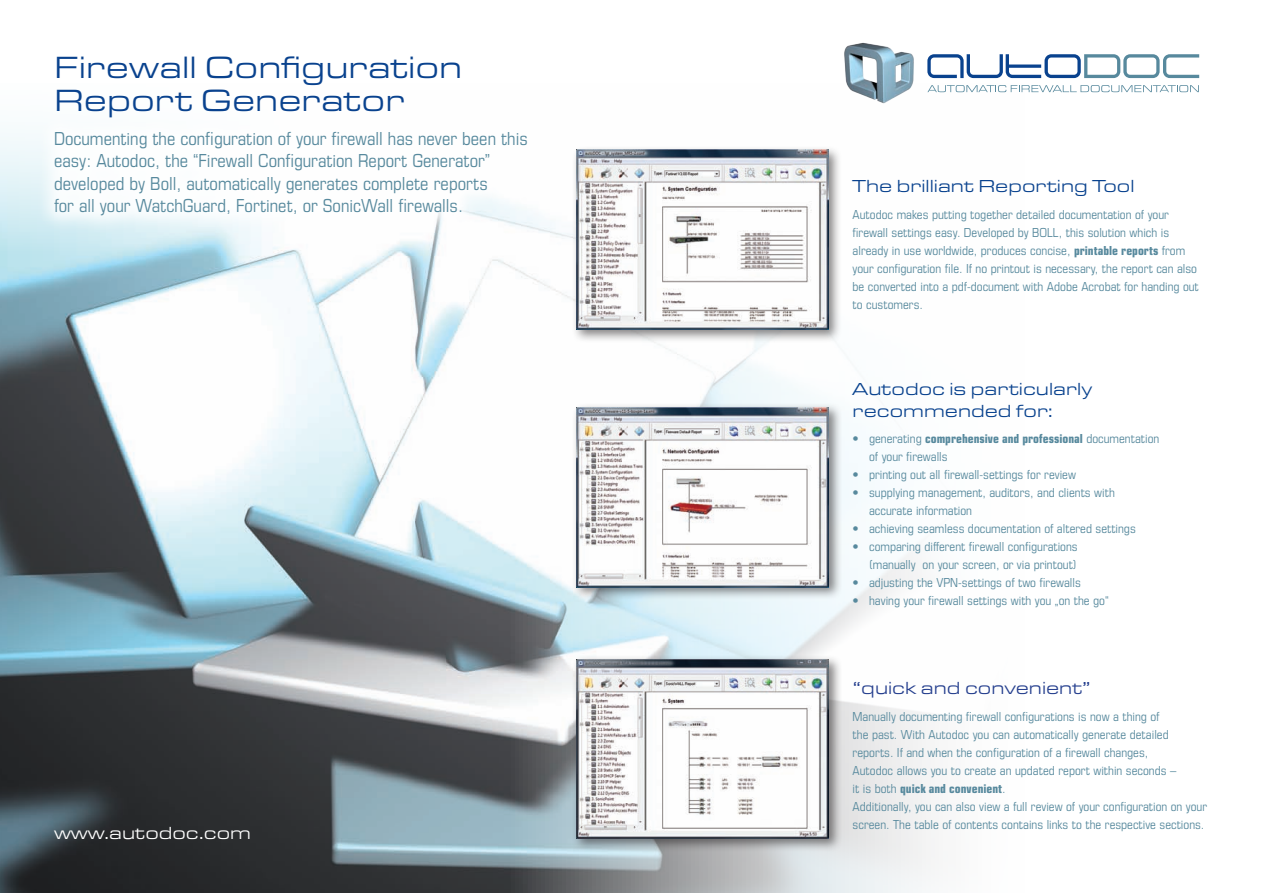
<style>
.page{position:relative;width:1263px;height:893px;background:#fff}
.page>*{position:absolute;margin:0;border:0;box-sizing:border-box;transform-origin:0 0}
.t1{font:31.8px/33px "Eurostile Ext";color:#09428e}
.t2{font:19.5px/22.5px "Eurostile Con";color:#57899d}
.t3{font:18px/21.6px "Eurostile Ext";color:#09428e}
.t4{font:18px "Eurostile Ext";color:#253f8e}
.t5{font:18px "Eurostile Ext";color:#fff}
.t6{font:13.5px/18px "Eurostile Con";color:#57899d}
.t7{font:13.5px "Eurostile Con Hea";color:#57899d}
.s1{font-family:"Eurostile Con Hea"}
.s2{font-family:"Eurostile Con"}
</style>
<div class="page">
<img style="left:0;top:341px;width:935px;height:552px">
<svg style="left:0;top:78px;width:1117px;height:263px"></svg>
<div style="left:571px;top:145px;width:271px;height:198px;background:#231f20;opacity:.55"></div>
<img style="left:576px;top:150px;width:253px;height:179px">
<div style="left:572px;top:403px;width:270px;height:198px;background:#231f20;opacity:.55"></div>
<img style="left:576px;top:408px;width:253px;height:179px">
<div style="left:572px;top:655px;width:270px;height:197px;background:#231f20;opacity:.55"></div>
<img style="left:576px;top:659px;width:253px;height:180px">
<div style="left:35px;top:112px;width:511px;height:123px;background:#fff"></div>
<img style="left:842px;top:42px;width:78px;height:64px">
<svg style="left:927px;top:85px;width:272px;height:7px"></svg>
<svg style="left:927px;top:54px;width:272px;height:24px"></svg>
<h1 class="t1" style="left:54px;top:51px;width:410px">Firewall Configuration<br>Report Generator</h1>
<p class="t2" style="left:54px;top:127px;width:475px">Documenting the configuration of your firewall has never been this easy: Autodoc, the “Firewall Configuration Report Generator” developed by Boll, automatically generates complete reports<br>for all your WatchGuard, Fortinet, or SonicWall firewalls.</p>
<h3 class="t5" style="left:54px;top:823px;width:199px">www.autodoc.com</h3>
<h3 class="t3" style="left:853px;top:176px;width:283px">The brilliant Reporting Tool</h3>
<p class="t6" style="left:853px;top:206px;width:348px">Autodoc makes putting together detailed documentation of your firewall settings easy. Developed by BOLL, this solution which is already in use worldwide, produces concise, <span class="s1">printable reports</span> from your configuration file. If no printout is necessary, the report can also be converted into a pdf-document with Adobe Acrobat for handing out to customers.</p>
<h3 class="t3" style="left:853px;top:379px;width:241px">Autodoc is particularly recommended for:</h3>
<p class="t7" style="left:853px;top:431px;width:308px"><span class="s2">• generating</span> comprehensive and professional <span class="s2">documentation</span></p>
<p class="t6" style="left:869px;top:448px;width:80px">of your firewalls</p>
<p class="t6" style="left:853px;top:466px;width:225px">• printing out all firewall-settings for review</p>
<p class="t6" style="left:869px;top:484px;width:247px;text-indent:-16px">• supplying management, auditors, and clients with accurate information</p>
<p class="t6" style="left:853px;top:520px;width:285px">• achieving seamless documentation of altered settings</p>
<p class="t6" style="left:853px;top:538px;width:227px;text-align:right">• comparing different firewall configurations (manually on your screen, or via printout)</p>
<p class="t6" style="left:853px;top:574px;width:230px">• adjusting the VPN-settings of two firewalls</p>
<p class="t6" style="left:853px;top:592px;width:258px">• having your firewall settings with you „on the go“</p>
<h3 class="t4" style="left:853px;top:678px;width:240px">“quick and convenient”</h3>
<p class="t6" style="left:853px;top:707px;width:325px">Manually documenting firewall configurations is now a thing of the past. With Autodoc you can automatically generate detailed reports. If and when the configuration of a firewall changes, Autodoc allows you to create an updated report within seconds –</p>
<p class="t7" style="left:853px;top:781px;width:154px"><span class="s2">it is both</span> quick and convenient<span class="s2">.</span></p>
<p class="t6" style="left:853px;top:797px;width:356px">Additionally, you can also view a full review of your configuration on your screen. The table of contents contains links to the respective sections.</p>
</div>
